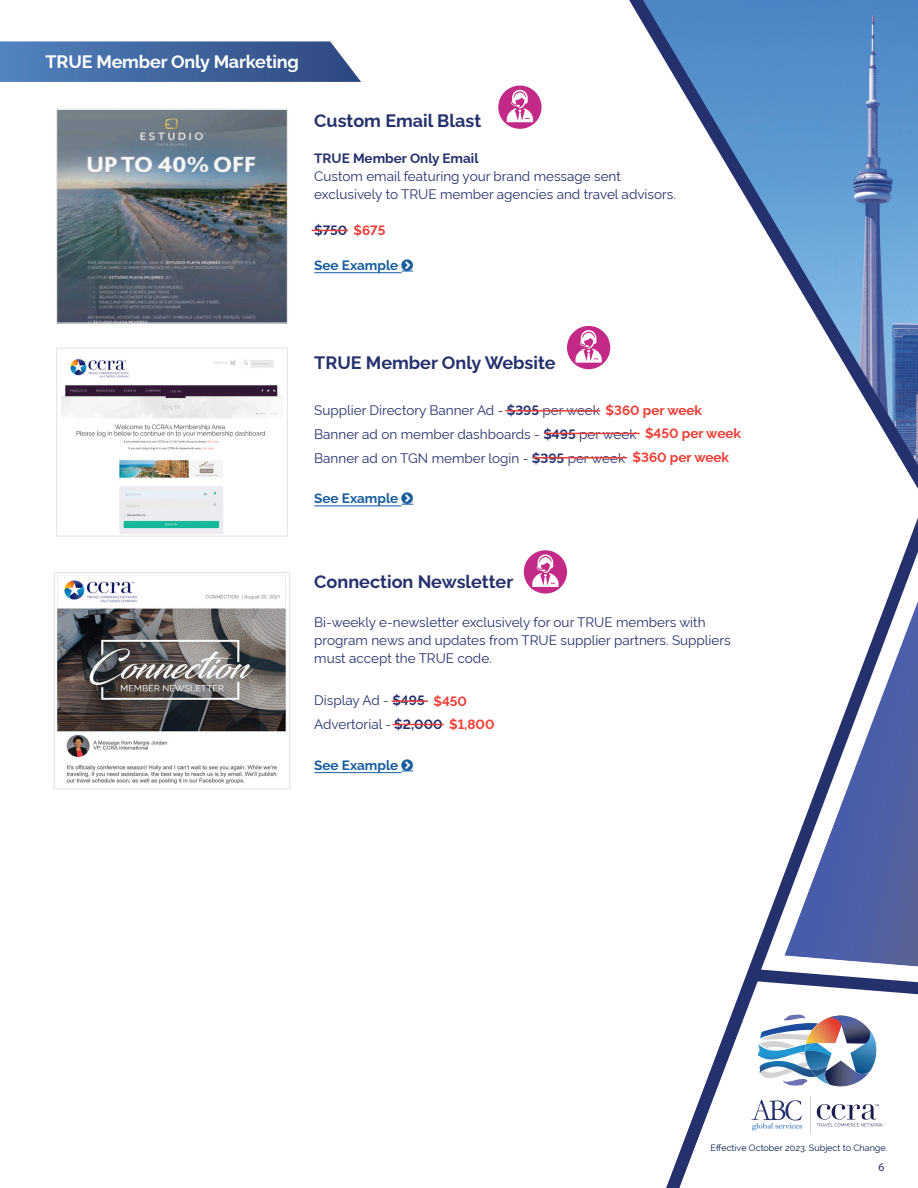
<style>
.page{position:relative;width:918px;height:1188px;background:#fff}
.page>*{position:absolute;margin:0;border:0;box-sizing:border-box;transform-origin:0 0}
.t1{font:700 18px "Rawline";color:#25316d}
.t2{font:700 18px "Rawline";letter-spacing:-.01em;color:#fff}
.t3{font:13.5px/18px "Rawline";color:#25316d}
.t4{font:700 13.5px/23.4px "Rawline";color:#ee3e35}
.t5{font:700 13.5px "Rawline";color:#175d9e}
.t6{font:700 13.5px "Rawline";color:#25316d}
.t7{font:11.7px "Myriad Pro";color:#25316d}
.t8{font:9px "Raleway";color:#001c4e}
.s1{font-weight:700}
.s2{font-weight:700;color:#ee3e35}
</style>
<div class="page">
<svg style="left:748px;top:522px;width:170px;height:447px"></svg>
<svg style="left:666px;top:969px;width:252px;height:219px"></svg>
<svg style="left:620px;top:0;width:298px;height:522px"></svg>
<img style="left:784px;top:548px;width:134px;height:420px">
<img style="left:817px;top:1086px;width:53px;height:1px">
<img style="left:758px;top:1044px;width:2px;height:16px">
<svg style="left:760px;top:1014px;width:117px;height:72px"></svg>
<svg style="left:751px;top:1100px;width:51px;height:31px"></svg>
<hr style="left:810px;top:1097px;width:1px;height:37px;background:#d4d3d2">
<svg style="left:817px;top:1104px;width:66px;height:22px"></svg>
<hr style="left:314px;top:272px;width:88px;height:1px;background:#175d9e">
<img style="left:58px;top:111px;width:228px;height:211px">
<div style="left:56px;top:109px;width:232px;height:215px;border:1px solid #e6e7e9"></div>
<svg style="left:498px;top:85px;width:44px;height:44px"></svg>
<svg style="left:507px;top:90px;width:26px;height:32px"></svg>
<svg style="left:0;top:41px;width:361px;height:41px;background:#4b6ea4"></svg>
<hr style="left:314px;top:506px;width:88px;height:1px;background:#175d9e">
<div style="left:567px;top:326px;width:43px;height:43px;background:#c32a87;border-radius:50%"></div>
<svg style="left:575px;top:330px;width:27px;height:33px"></svg>
<img style="left:61px;top:358px;width:222px;height:176px">
<div style="left:56px;top:348px;width:232px;height:189px;border:1px solid #e6e7e9"></div>
<svg style="left:54px;top:572px;width:236px;height:217px"></svg>
<hr style="left:314px;top:772px;width:88px;height:1px;background:#175d9e">
<div style="left:524px;top:550px;width:43px;height:44px;background:#c32a87;border-radius:50%"></div>
<svg style="left:532px;top:554px;width:27px;height:33px"></svg>
<hr style="left:312px;top:230px;width:36px;height:1px;background:#ee3e35">
<hr style="left:392px;top:700px;width:36px;height:2px;background:#ee3e35">
<hr style="left:393px;top:724px;width:51px;height:1px;background:#ee3e35">
<hr style="left:505px;top:410px;width:95px;height:2px;background:#ee3e35">
<hr style="left:532px;top:457px;width:95px;height:1px;background:#ee3e35">
<hr style="left:545px;top:433px;width:95px;height:1px;background:#ee3e35">
<svg style="left:402px;top:270px;width:11px;height:2px"></svg>
<svg style="left:402px;top:503px;width:11px;height:2px"></svg>
<svg style="left:402px;top:770px;width:11px;height:2px"></svg>
<h1 class="t2" style="left:46px;top:47px;width:255px">TRUE Member Only Marketing</h1>
<h1 class="t1" style="left:314px;top:107px;width:169px">Custom Email Blast</h1>
<p class="t6" style="left:314px;top:148px;width:166px">TRUE Member Only Email</p>
<p class="t3" style="left:314px;top:166px;width:363px">Custom email featuring your brand message sent exclusively to TRUE member agencies and travel advisors.</p>
<p class="t6" style="left:314px;top:220px;width:35px">$750</p>
<p class="t5" style="left:314px;top:254px;width:86px">See Example</p>
<p class="t4" style="left:354px;top:217px;width:33px">$675</p>
<h1 class="t1" style="left:314px;top:349px;width:243px">TRUE Member Only Website</h1>
<p class="t3" style="left:314px;top:396px;width:389px;line-height:24px">Supplier Directory Banner Ad - <span class="s1">$395</span> per week <span class="s2">$360 per week<br></span>Banner ad on member dashboards - <span class="s1">$495</span> per week<br>Banner ad on TGN member login - <span class="s1">$395</span> per week</p>
<p class="t5" style="left:314px;top:488px;width:86px">See Example</p>
<p class="t4" style="left:645px;top:420px;width:98px">$450 per week</p>
<p class="t4" style="left:633px;top:444px;width:98px">$360 per week</p>
<h1 class="t1" style="left:314px;top:568px;width:201px">Connection Newsletter</h1>
<p class="t3" style="left:314px;top:612px;width:418px">Bi-weekly e-newsletter exclusively for our TRUE members with program news and updates from TRUE supplier partners. Suppliers must accept the TRUE code.</p>
<p class="t3" style="left:314px;top:687px;width:130px;line-height:24px">Display Ad - <span class="s1">$495<br></span>Advertorial - <span class="s1">$2,000</span></p>
<p class="t5" style="left:314px;top:754px;width:86px">See Example</p>
<p class="t4" style="left:449px;top:688px;width:47px;text-indent:-16px">$450 $1,800</p>
<p class="t8" style="left:711px;top:1142px;width:178px">Effective October 2023. Subject to Change.</p>
<p class="t7" style="left:879px;top:1159px;width:7px">6</p>
</div>
